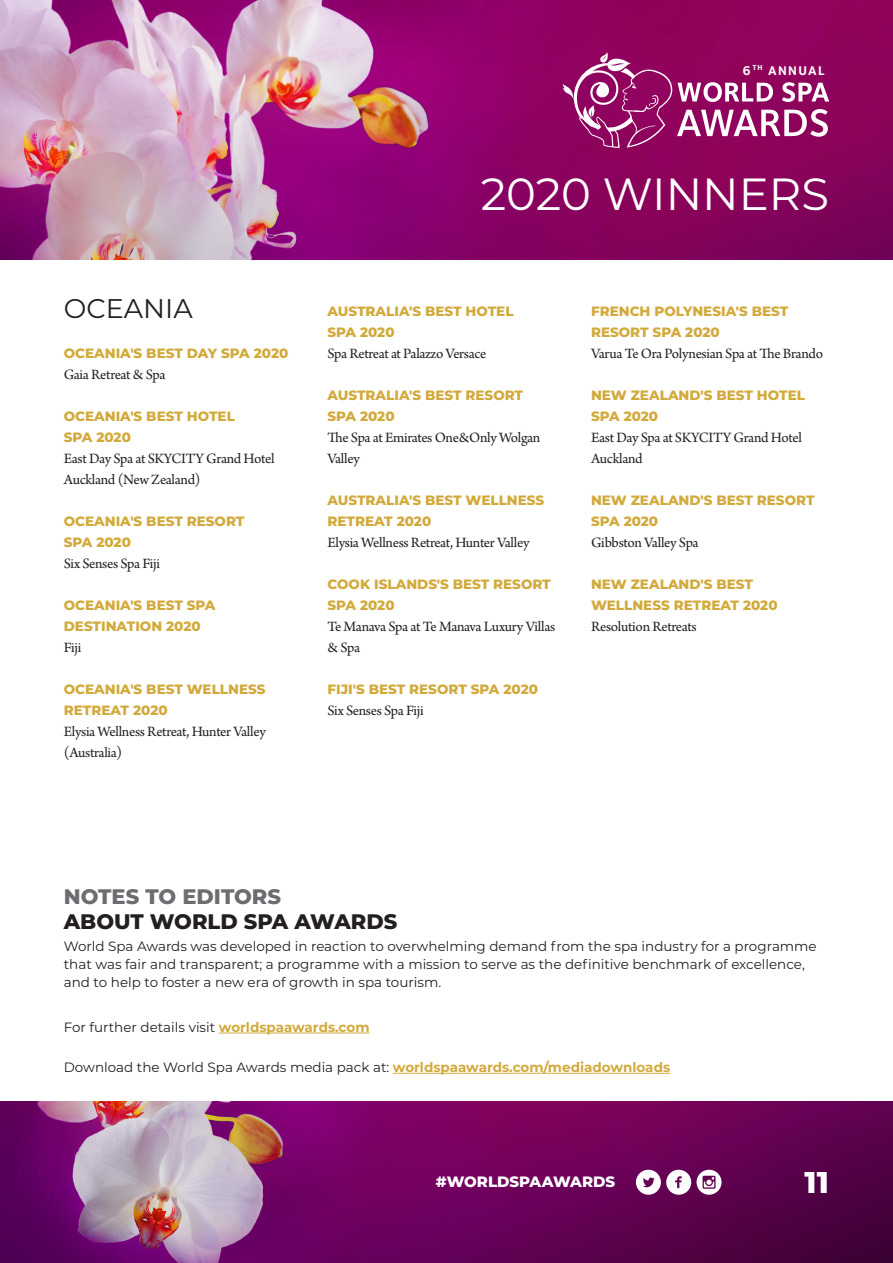
<style>
.page{position:relative;width:893px;height:1263px;background:#fff}
.page>*{position:absolute;margin:0;border:0;box-sizing:border-box;transform-origin:0 0}
.t1{font:45px "Montserrat";color:#fff}
.Page_Numbers{font:800 30px "Montserrat";color:#fff}
.Noms_H1{font:27px "Montserrat";color:#231f20}
.H2_-_Grey{font:800 21px/25.2px "Montserrat";color:#231f20}
.P1_-_NOMS{font:15px/21px "Arno Pro";letter-spacing:-.025em;color:#231f20}
.Page_Numbers-2{font:800 15px "Montserrat";color:#fff}
.H2_-_NOMS{font:800 13.5px/21px "Montserrat";color:#d2aa3c}
.P1{font:13.5px/18px "Montserrat";color:#231f20}
.t2{font:700 13.05px "Foundry Sterling";letter-spacing:.11em;color:#fff}
.s1{color:#6c6d70}
.s2{font-weight:700;color:#d2aa3c}
</style>
<div class="page">
<img style="left:0;top:0;width:893px;height:259px">
<svg style="left:562px;top:52px;width:267px;height:96px;background:#a3307a"></svg>
<img style="left:0;top:1101px;width:893px;height:162px">
<hr style="left:219px;top:1033px;width:150px;height:1px;background:#d2aa3c">
<hr style="left:393px;top:1073px;width:277px;height:1px;background:#d2aa3c">
<svg style="left:636px;top:1170px;width:55px;height:25px"></svg>
<svg style="left:697px;top:1170px;width:24px;height:25px"></svg>
<p class="t2" style="left:743px;top:62px;width:84px">6<sup>TH</sup> ANNUAL</p>
<p class="Noms_H1" style="left:64px;top:290px;width:130px">OCEANIA</p>
<p class="H2_-_NOMS" style="left:64px;top:342px;width:226px">OCEANIA'S BEST DAY SPA 2020</p>
<p class="P1_-_NOMS" style="left:64px;top:365px;width:103px">Gaia Retreat &amp; Spa</p>
<p class="H2_-_NOMS" style="left:64px;top:405px;width:173px">OCEANIA'S BEST HOTEL<br>SPA 2020</p>
<p class="P1_-_NOMS" style="left:64px;top:449px;width:212px">East Day Spa at SKYCITY Grand Hotel<br>Auckland (New Zealand)</p>
<p class="H2_-_NOMS" style="left:64px;top:510px;width:182px">OCEANIA'S BEST RESORT<br>SPA 2020</p>
<p class="P1_-_NOMS" style="left:64px;top:554px;width:98px">Six Senses Spa Fiji</p>
<p class="H2_-_NOMS" style="left:64px;top:594px;width:153px">OCEANIA'S BEST SPA<br>DESTINATION 2020</p>
<p class="P1_-_NOMS" style="left:64px;top:638px;width:19px">Fiji</p>
<p class="H2_-_NOMS" style="left:64px;top:678px;width:203px">OCEANIA'S BEST WELLNESS<br>RETREAT 2020</p>
<p class="P1_-_NOMS" style="left:64px;top:722px;width:204px">Elysia Wellness Retreat, Hunter Valley (Australia)</p>
<h1 class="t1" style="left:481px;top:163px;width:350px">2020 WINNERS</h1>
<p class="H2_-_NOMS" style="left:327px;top:300px;width:188px">AUSTRALIA'S BEST HOTEL<br>SPA 2020</p>
<p class="P1_-_NOMS" style="left:327px;top:344px;width:160px">Spa Retreat at Palazzo Versace</p>
<p class="H2_-_NOMS" style="left:327px;top:384px;width:197px">AUSTRALIA'S BEST RESORT<br>SPA 2020</p>
<p class="P1_-_NOMS" style="left:327px;top:428px;width:214px">The Spa at Emirates One&amp;Only Wolgan<br>Valley</p>
<p class="H2_-_NOMS" style="left:327px;top:489px;width:218px">AUSTRALIA'S BEST WELLNESS<br>RETREAT 2020</p>
<p class="P1_-_NOMS" style="left:327px;top:533px;width:204px">Elysia Wellness Retreat, Hunter Valley</p>
<p class="H2_-_NOMS" style="left:327px;top:573px;width:225px">COOK ISLANDS'S BEST RESORT<br>SPA 2020</p>
<p class="P1_-_NOMS" style="left:327px;top:617px;width:229px">Te Manava Spa at Te Manava Luxury Villas &amp; Spa</p>
<p class="H2_-_NOMS" style="left:327px;top:678px;width:212px">FIJI'S BEST RESORT SPA 2020</p>
<p class="P1_-_NOMS" style="left:327px;top:701px;width:98px">Six Senses Spa Fiji</p>
<p class="H2_-_NOMS" style="left:591px;top:300px;width:199px">FRENCH POLYNESIA'S BEST<br>RESORT SPA 2020</p>
<p class="P1_-_NOMS" style="left:591px;top:344px;width:233px">Varua Te Ora Polynesian Spa at The Brando</p>
<p class="H2_-_NOMS" style="left:591px;top:384px;width:215px">NEW ZEALAND'S BEST HOTEL<br>SPA 2020</p>
<p class="P1_-_NOMS" style="left:591px;top:428px;width:212px">East Day Spa at SKYCITY Grand Hotel<br>Auckland</p>
<p class="H2_-_NOMS" style="left:591px;top:489px;width:225px">NEW ZEALAND'S BEST RESORT<br>SPA 2020</p>
<p class="P1_-_NOMS" style="left:591px;top:533px;width:109px">Gibbston Valley Spa</p>
<p class="H2_-_NOMS" style="left:591px;top:573px;width:188px">NEW ZEALAND'S BEST<br>WELLNESS RETREAT 2020</p>
<p class="P1_-_NOMS" style="left:591px;top:617px;width:107px">Resolution Retreats</p>
<p class="H2_-_Grey" style="left:64px;top:882px;width:335px"><span class="s1">NOTES TO EDITORS<br></span>ABOUT WORLD SPA AWARDS</p>
<p class="P1" style="left:64px;top:937px;width:754px">World Spa Awards was developed in reaction to overwhelming demand from the spa industry for a programme that was fair and transparent; a programme with a mission to serve as the definitive benchmark of excellence, and to help to foster a new era of growth in spa tourism.</p>
<p class="P1" style="left:64px;top:1017px;width:307px">For further details visit <span class="s2">worldspaawards.com</span></p>
<p class="P1" style="left:64px;top:1058px;width:608px">Download the World Spa Awards media pack at: <span class="s2">worldspaawards.com/mediadownloads</span></p>
<p class="Page_Numbers-2" style="left:436px;top:1171px;width:181px">#WORLDSPAAWARDS</p>
<p class="Page_Numbers" style="left:804px;top:1160px;width:26px">11</p>
</div>
